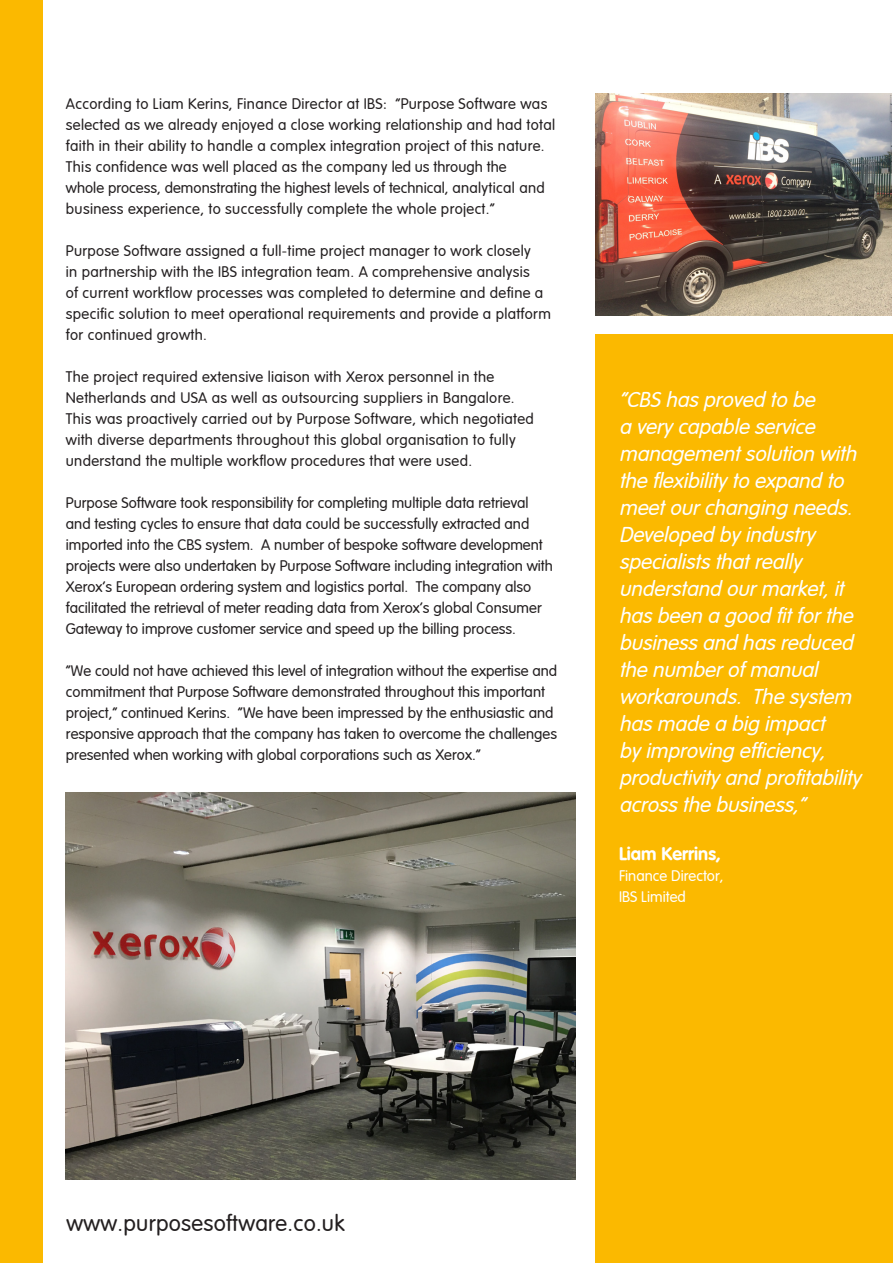
<style>
.page{position:relative;width:893px;height:1263px;background:#fff}
.page>*{position:absolute;margin:0;border:0;box-sizing:border-box;transform-origin:0 0}
.Web_address{font:22.5px "Corporate Rounded Regular SWFTE";letter-spacing:.01em;color:#231f20}
.Normal_text{font:21px/27px "Corporate Rounded Oblique SWFTE";color:#fff}
.Normal_text-2{font:18px "Corporate Rounded Bold SWFTE";color:#fff}
.Sub_header_1{font:15px/21px "Corporate Rounded Regular SWFTE";letter-spacing:.02em;color:#231f20}
.Sub_header_1-2{font:15px/21px "Corporate Rounded Regular SWFTE";color:#231f20}
.Normal_text-3{font:15px "Corporate Rounded Regular SWFTE";color:#fff}
</style>
<div class="page">
<div style="left:0;top:0;width:43px;height:1263px;background:#fbb900"></div>
<div style="left:596px;top:335px;width:297px;height:928px;background:#fbb900"></div>
<img style="left:66px;top:792px;width:509px;height:387px">
<img style="left:596px;top:94px;width:296px;height:222px">
<p class="Sub_header_1" style="left:66px;top:93px;width:491px">According to Liam Kerins, Finance Director at IBS: “Purpose Software was selected as we already enjoyed a close working relationship and had total faith in their ability to handle a complex integration project of this nature.<br>This confidence was well placed as the company led us through the<br>whole process, demonstrating the highest levels of technical, analytical and business experience, to successfully complete the whole project.”</p>
<p class="Sub_header_1" style="left:66px;top:240px;width:486px">Purpose Software assigned a full-time project manager to work closely<br>in partnership with the IBS integration team. A comprehensive analysis<br>of current workflow processes was completed to determine and define a specific solution to meet operational requirements and provide a platform for continued growth.</p>
<p class="Sub_header_1" style="left:66px;top:366px;width:470px">The project required extensive liaison with Xerox personnel in the Netherlands and USA as well as outsourcing suppliers in Bangalore.<br>This was proactively carried out by Purpose Software, which negotiated with diverse departments throughout this global organisation to fully understand the multiple workflow procedures that were used.</p>
<p class="Sub_header_1-2" style="left:66px;top:492px;width:489px">Purpose Software took responsibility for completing multiple data retrieval and testing cycles to ensure that data could be successfully extracted and imported into the CBS system. A number of bespoke software development projects were also undertaken by Purpose Software including integration with Xerox’s European ordering system and logistics portal. The company also facilitated the retrieval of meter reading data from Xerox’s global Consumer Gateway to improve customer service and speed up the billing process.</p>
<p class="Sub_header_1-2" style="left:66px;top:660px;width:493px">“We could not have achieved this level of integration without the expertise and commitment that Purpose Software demonstrated throughout this important project,” continued Kerins. “We have been impressed by the enthusiastic and responsive approach that the company has taken to overcome the challenges presented when working with global corporations such as Xerox.”</p>
<p class="Normal_text" style="left:619px;top:386px;width:243px">“CBS has proved to be<br>a very capable service management solution with the flexibility to expand to meet our changing needs.<br>Developed by industry specialists that really understand our market, it has been a good fit for the business and has reduced the number of manual workarounds. The system has made a big impact<br>by improving efficiency, productivity and profitability across the business,”</p>
<p class="Normal_text-2" style="left:619px;top:843px;width:103px">Liam Kerrins,</p>
<p class="Normal_text-3" style="left:619px;top:867px;width:106px">Finance Director,</p>
<p class="Normal_text-3" style="left:619px;top:888px;width:68px">IBS Limited</p>
<p class="Web_address" style="left:67px;top:1210px;width:280px">www.purposesoftware.co.uk</p>
</div>
